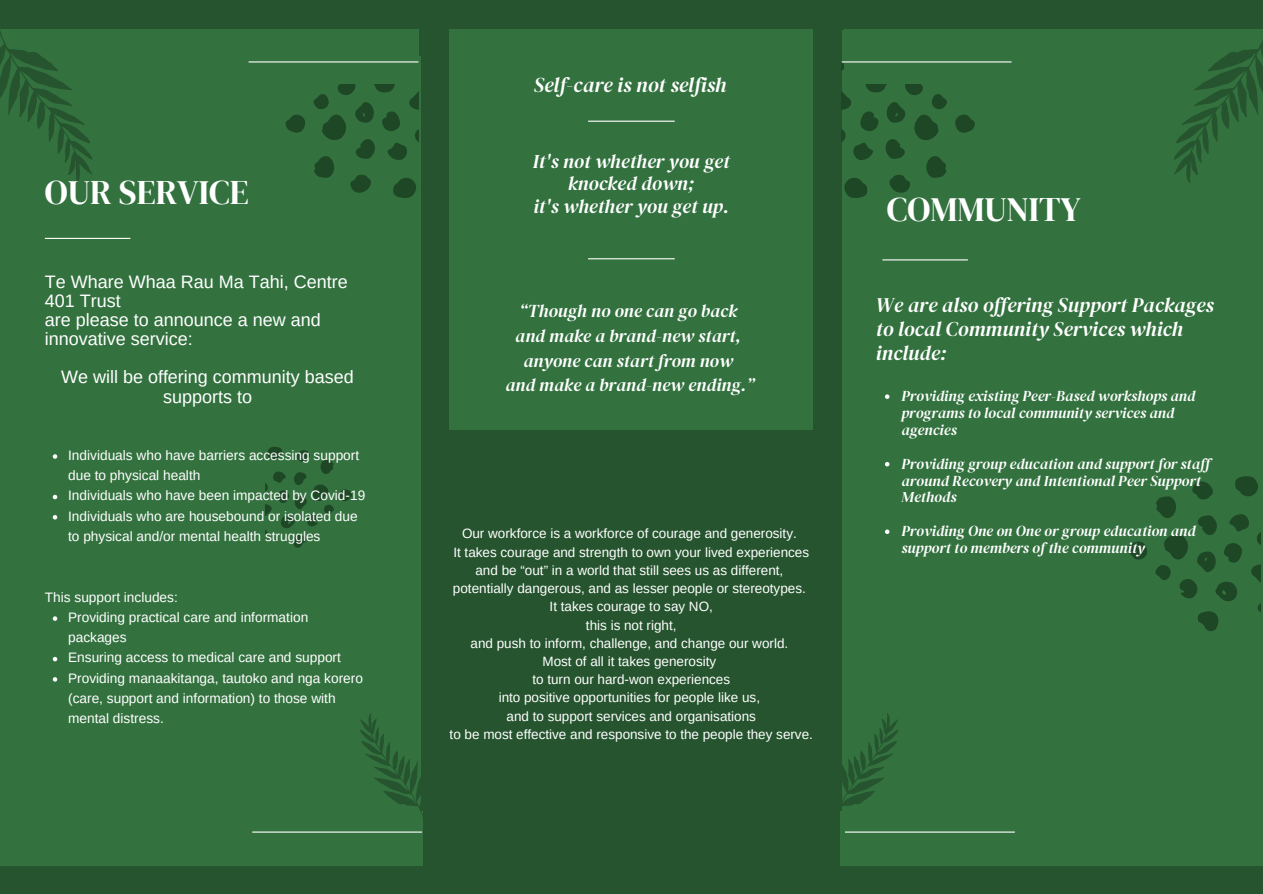
<style>
.page{position:relative;width:1263px;height:894px;background:#fff}
.page>*{position:absolute;margin:0;border:0;box-sizing:border-box;transform-origin:0 0}
.t1{font:34.2px "DM Serif Display";color:#fff}
.t2{font:italic 20.85px "DM Serif Display";color:#fff}
.t3{font:italic 20.55px/23.5px "DM Serif Display";color:#fff}
.t4{font:italic 19.5px "DM Serif Display";color:#fff}
.t5{font:18px/19px "Arimo";color:#fff}
.t6{font:italic 18px "DM Serif Display";color:#fff}
.t7{font:italic 15px/16.8px "DM Serif Display";color:#fff}
.t8{font:13.65px/20.2px "Arimo";color:#fff}
.t9{font:13.5px "Arimo";color:#fff}
</style>
<div class="page">
<div style="left:0;top:0;width:1263px;height:893px;background:#25542e"></div>
<div style="left:450px;top:29px;width:363px;height:401px;background:#33723f"></div>
<hr style="left:588px;top:121px;width:87px;height:1px;background:#fff">
<div style="left:842px;top:30px;width:421px;height:781px;background:#33723f"></div>
<div style="left:0;top:56px;width:421px;height:780px;background:#33723f"></div>
<svg style="left:955px;top:114px;width:19px;height:19px"></svg>
<svg style="left:842px;top:62px;width:105px;height:136px"></svg>
<svg style="left:286px;top:114px;width:20px;height:19px"></svg>
<svg style="left:313px;top:84px;width:105px;height:114px"></svg>
<svg style="left:1128px;top:541px;width:19px;height:19px"></svg>
<svg style="left:1155px;top:476px;width:106px;height:155px"></svg>
<svg style="left:266px;top:446px;width:86px;height:101px"></svg>
<div style="left:840px;top:811px;width:423px;height:54px;background:#33723f"></div>
<div style="left:0;top:811px;width:422px;height:54px;background:#33723f"></div>
<svg style="left:842px;top:713px;width:56px;height:93px"></svg>
<svg style="left:360px;top:713px;width:63px;height:106px"></svg>
<div style="left:844px;top:29px;width:419px;height:54px;background:#33723f"></div>
<div style="left:0;top:29px;width:418px;height:54px;background:#33723f"></div>
<svg style="left:1174px;top:40px;width:89px;height:143px"></svg>
<svg style="left:0;top:31px;width:92px;height:152px"></svg>
<hr style="left:842px;top:61px;width:169px;height:1px;background:#fff">
<hr style="left:249px;top:61px;width:169px;height:1px;background:#fff">
<hr style="left:845px;top:831px;width:170px;height:1px;background:#fff">
<hr style="left:252px;top:831px;width:170px;height:1px;background:#fff">
<hr style="left:882px;top:259px;width:86px;height:1px;background:#fff">
<svg style="left:53px;top:454px;width:4px;height:4px"></svg>
<svg style="left:53px;top:494px;width:4px;height:5px"></svg>
<svg style="left:53px;top:515px;width:4px;height:4px"></svg>
<svg style="left:53px;top:616px;width:4px;height:4px"></svg>
<svg style="left:53px;top:656px;width:4px;height:5px"></svg>
<svg style="left:53px;top:677px;width:4px;height:4px"></svg>
<hr style="left:45px;top:238px;width:85px;height:1px;background:#fff">
<svg style="left:885px;top:394px;width:4px;height:5px"></svg>
<svg style="left:885px;top:462px;width:4px;height:4px"></svg>
<svg style="left:885px;top:529px;width:4px;height:5px"></svg>
<hr style="left:588px;top:258px;width:87px;height:1px;background:#fff">
<p class="t1" style="left:45px;top:168px;width:205px">OUR SERVICE</p>
<p class="t5" style="left:45px;top:272px;width:304px">Te Whare Whaa Rau Ma Tahi, Centre<br>401 Trust</p>
<p class="t5" style="left:45px;top:310px;width:277px">are please to announce a new and innovative service:</p>
<p class="t5" style="left:61px;top:367px;width:294px;text-align:center">We will be offering community based supports to</p>
<p class="t8" style="left:68px;top:445px;width:293px">Individuals who have barriers accessing support due to physical health</p>
<p class="t8" style="left:68px;top:485px;width:299px">Individuals who have been impacted by Covid-19</p>
<p class="t8" style="left:68px;top:505px;width:291px">Individuals who are housebound or isolated due to physical and/or mental health struggles</p>
<p class="t8" style="left:45px;top:586px;width:134px">This support includes:</p>
<p class="t8" style="left:68px;top:607px;width:242px">Providing practical care and information packages</p>
<p class="t8" style="left:68px;top:647px;width:274px">Ensuring access to medical care and support</p>
<p class="t8" style="left:68px;top:667px;width:296px">Providing manaakitanga, tautoko and nga korero (care, support and information) to those with mental distress.</p>
<p class="t2" style="left:534px;top:70px;width:194px">Self-care is not selfish</p>
<p class="t4" style="left:533px;top:147px;width:199px">It's not whether you get</p>
<p class="t4" style="left:568px;top:170px;width:128px">knocked down;</p>
<p class="t4" style="left:533px;top:192px;width:197px">it's whether you get up.</p>
<p class="t6" style="left:519px;top:298px;width:219px">“Though no one can go back</p>
<p class="t6" style="left:515px;top:323px;width:227px">and make a brand-new start,</p>
<p class="t6" style="left:523px;top:348px;width:211px">anyone can start from now</p>
<p class="t6" style="left:505px;top:373px;width:251px">and make a brand-new ending.”</p>
<p class="t9" style="left:462px;top:526px;width:336px">Our workforce is a workforce of courage and generosity.</p>
<p class="t9" style="left:453px;top:544px;width:357px">It takes courage and strength to own your lived experiences</p>
<p class="t9" style="left:475px;top:562px;width:309px">and be “out” in a world that still sees us as different,</p>
<p class="t9" style="left:453px;top:580px;width:354px">potentially dangerous, and as lesser people or stereotypes.</p>
<p class="t9" style="left:550px;top:599px;width:165px">It takes courage to say NO,</p>
<p class="t9" style="left:586px;top:617px;width:92px">this is not right,</p>
<p class="t9" style="left:471px;top:635px;width:319px">and push to inform, challenge, and change our world.</p>
<p class="t9" style="left:542px;top:653px;width:175px">Most of all it takes generosity</p>
<p class="t9" style="left:532px;top:671px;width:199px">to turn our hard-won experiences</p>
<p class="t9" style="left:499px;top:690px;width:263px">into positive opportunities for people like us,</p>
<p class="t9" style="left:506px;top:708px;width:251px">and to support services and organisations</p>
<p class="t9" style="left:450px;top:726px;width:365px">to be most effective and responsive to the people they serve.</p>
<p class="t1" style="left:887px;top:185px;width:195px">COMMUNITY</p>
<p class="t3" style="left:876px;top:293px;width:340px">We are also offering Support Packages to local Community Services which include:</p>
<p class="t7" style="left:901px;top:387px;width:296px">Providing existing Peer-Based workshops and programs to local community services and agencies</p>
<p class="t7" style="left:901px;top:455px;width:310px">Providing group education and support for staff around Recovery and Intentional Peer Support<br>Methods</p>
<p class="t7" style="left:901px;top:522px;width:296px">Providing One on One or group education and support to members of the community</p>
</div>
